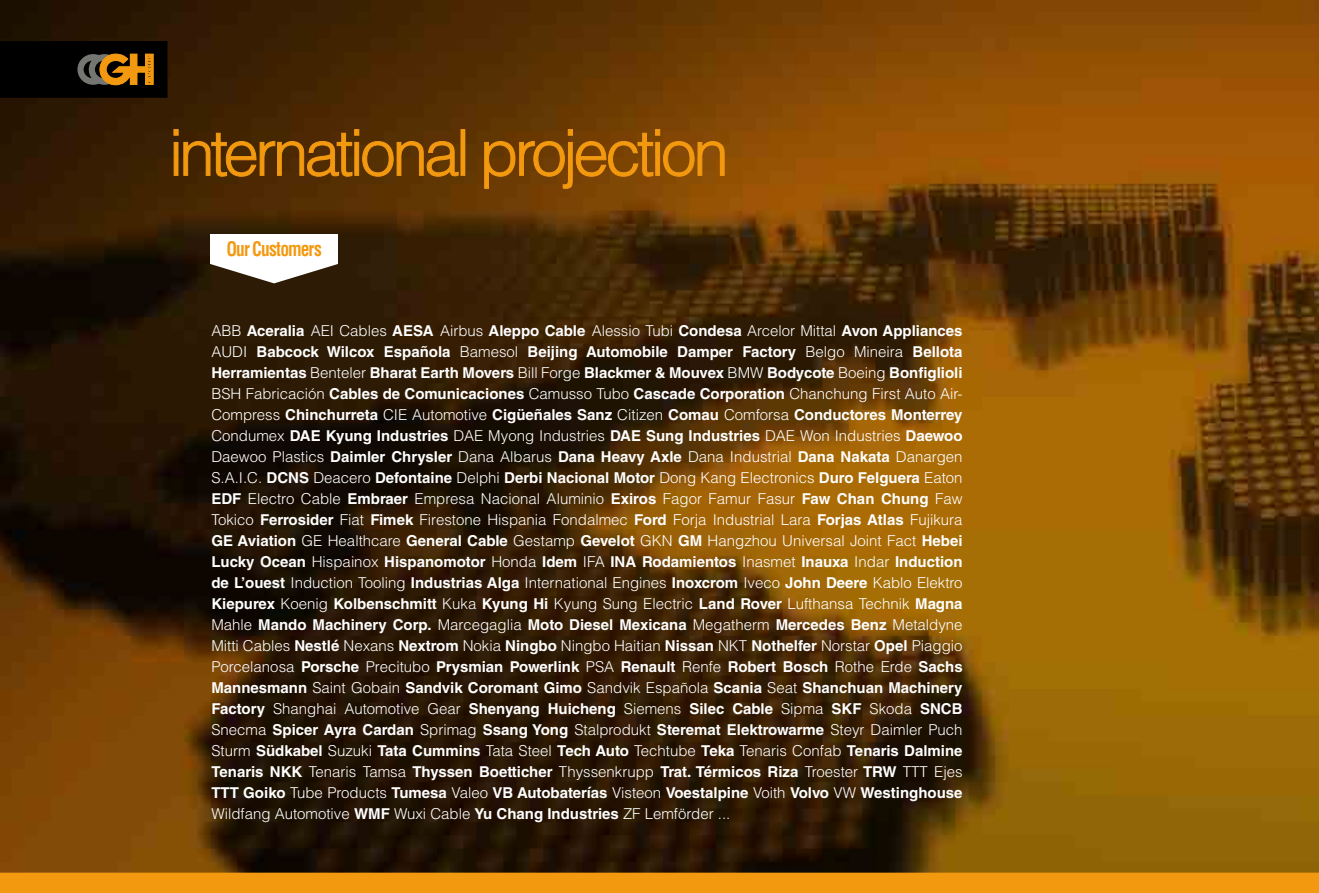
<style>
.page{position:relative;width:1319px;height:893px;background:#fff}
.page>*{position:absolute;margin:0;border:0;box-sizing:border-box;transform-origin:0 0}
.t1{font:300 63.6px "Helvetica LT Std";letter-spacing:-.06em;color:#f39910}
.t2{font:700 condensed 19.5px "Helvetica LT Std";letter-spacing:-.05em;color:#f39910;scale:.9 1}
.t3{font:700 15px/21px "Helvetica LT Std";color:#fff;text-align:justify}
.s1{font-weight:300}
</style>
<div class="page">
<img style="left:0;top:0;width:1318px;height:873px">
<div style="left:0;top:873px;width:1318px;height:20px;background:#f39910"></div>
<div style="left:210px;top:235px;width:128px;height:29px;background:#fff"></div>
<svg style="left:210px;top:264px;width:128px;height:19px"></svg>
<svg style="left:174px;top:129px;width:284px;height:48px;background:#643904"></svg>
<div style="left:460px;top:129px;width:5px;height:47px;border:1px solid #f39910"></div>
<svg style="left:484px;top:129px;width:240px;height:60px;background:#874c04"></svg>
<svg style="left:0;top:41px;width:167px;height:57px;background:#231808"></svg>
<h1 class="t1" style="left:169px;top:113px;width:561px">international projection</h1>
<h2 class="t2" style="left:226px;top:237px;width:107px">Our Customers</h2>
<p class="t3" style="left:211px;top:320px;width:752px"><span class="s1">ABB</span> Aceralia <span class="s1">AEI Cables</span> AESA <span class="s1">Airbus</span> Aleppo Cable <span class="s1">Alessio Tubi</span> Condesa <span class="s1">Arcelor Mittal</span> Avon Appliances <span class="s1">AUDI</span> Babcock Wilcox Española <span class="s1">Bamesol</span> Beijing Automobile Damper Factory <span class="s1">Belgo Mineira</span> Bellota Herramientas <span class="s1">Benteler</span> Bharat Earth Movers <span class="s1">Bill Forge</span> Blackmer &amp; Mouvex <span class="s1">BMW</span> Bodycote <span class="s1">Boeing</span> Bonfiglioli <span class="s1">BSH Fabricación</span> Cables de Comunicaciones <span class="s1">Camusso Tubo</span> Cascade Corporation <span class="s1">Chanchung First Auto Air-Compress</span> Chinchurreta <span class="s1">CIE Automotive</span> Cigüeñales Sanz <span class="s1">Citizen</span> Comau <span class="s1">Comforsa</span> Conductores Monterrey <span class="s1">Condumex</span> DAE Kyung Industries <span class="s1">DAE Myong Industries</span> DAE Sung Industries <span class="s1">DAE Won Industries</span> Daewoo <span class="s1">Daewoo Plastics</span> Daimler Chrysler <span class="s1">Dana Albarus</span> Dana Heavy Axle <span class="s1">Dana Industrial</span> Dana Nakata <span class="s1">Danargen S.A.I.C.</span> DCNS <span class="s1">Deacero</span> Defontaine <span class="s1">Delphi</span> Derbi Nacional Motor <span class="s1">Dong Kang Electronics</span> Duro Felguera <span class="s1">Eaton </span>EDF <span class="s1">Electro Cable</span> Embraer <span class="s1">Empresa Nacional Aluminio</span> Exiros <span class="s1">Fagor Famur Fasur</span> Faw Chan Chung <span class="s1">Faw Tokico</span> Ferrosider <span class="s1">Fiat</span> Fimek <span class="s1">Firestone Hispania Fondalmec</span> Ford <span class="s1">Forja Industrial Lara</span> Forjas Atlas <span class="s1">Fujikura </span>GE Aviation <span class="s1">GE Healthcare</span> General Cable <span class="s1">Gestamp</span> Gevelot <span class="s1">GKN</span> GM <span class="s1">Hangzhou Universal Joint Fact</span> Hebei Lucky Ocean <span class="s1">Hispainox</span> Hispanomotor <span class="s1">Honda</span> Idem <span class="s1">IFA</span> INA Rodamientos <span class="s1">Inasmet</span> Inauxa <span class="s1">Indar</span> Induction de L’ouest <span class="s1">Induction Tooling</span> Industrias Alga <span class="s1">International Engines</span> Inoxcrom <span class="s1">Iveco</span> John Deere <span class="s1">Kablo Elektro </span>Kiepurex <span class="s1">Koenig</span> Kolbenschmitt <span class="s1">Kuka</span> Kyung Hi <span class="s1">Kyung Sung Electric</span> Land Rover <span class="s1">Lufthansa Technik</span> Magna <span class="s1">Mahle</span> Mando Machinery Corp. <span class="s1">Marcegaglia</span> Moto Diesel Mexicana <span class="s1">Megatherm</span> Mercedes Benz <span class="s1">Metaldyne Mitti Cables</span> Nestlé <span class="s1">Nexans</span> Nextrom <span class="s1">Nokia</span> Ningbo <span class="s1">Ningbo Haitian</span> Nissan <span class="s1">NKT</span> Nothelfer <span class="s1">Norstar</span> Opel <span class="s1">Piaggio Porcelanosa</span> Porsche <span class="s1">Precitubo</span> Prysmian Powerlink <span class="s1">PSA</span> Renault <span class="s1">Renfe</span> Robert Bosch <span class="s1">Rothe Erde</span> Sachs Mannesmann <span class="s1">Saint Gobain</span> Sandvik Coromant Gimo <span class="s1">Sandvik Española</span> Scania <span class="s1">Seat</span> Shanchuan Machinery Factory <span class="s1">Shanghai Automotive Gear</span> Shenyang Huicheng <span class="s1">Siemens</span> Silec Cable <span class="s1">Sipma</span> SKF <span class="s1">Skoda</span> SNCB <span class="s1">Snecma</span> Spicer Ayra Cardan <span class="s1">Sprimag</span> Ssang Yong <span class="s1">Stalprodukt</span> Steremat Elektrowarme <span class="s1">Steyr Daimler Puch Sturm</span> Südkabel <span class="s1">Suzuki</span> Tata Cummins <span class="s1">Tata Steel</span> Tech Auto <span class="s1">Techtube</span> Teka <span class="s1">Tenaris Confab</span> Tenaris Dalmine Tenaris NKK <span class="s1">Tenaris Tamsa</span> Thyssen Boetticher <span class="s1">Thyssenkrupp</span> Trat. Térmicos Riza <span class="s1">Troester</span> TRW <span class="s1">TTT Ejes </span>TTT Goiko <span class="s1">Tube Products</span> Tumesa <span class="s1">Valeo</span> VB Autobaterías <span class="s1">Visteon</span> Voestalpine <span class="s1">Voith</span> Volvo <span class="s1">VW</span> Westinghouse <span class="s1">Wildfang Automotive</span> WMF <span class="s1">Wuxi Cable</span> Yu Chang Industries <span class="s1">ZF Lemförder ...</span></p>
</div>
